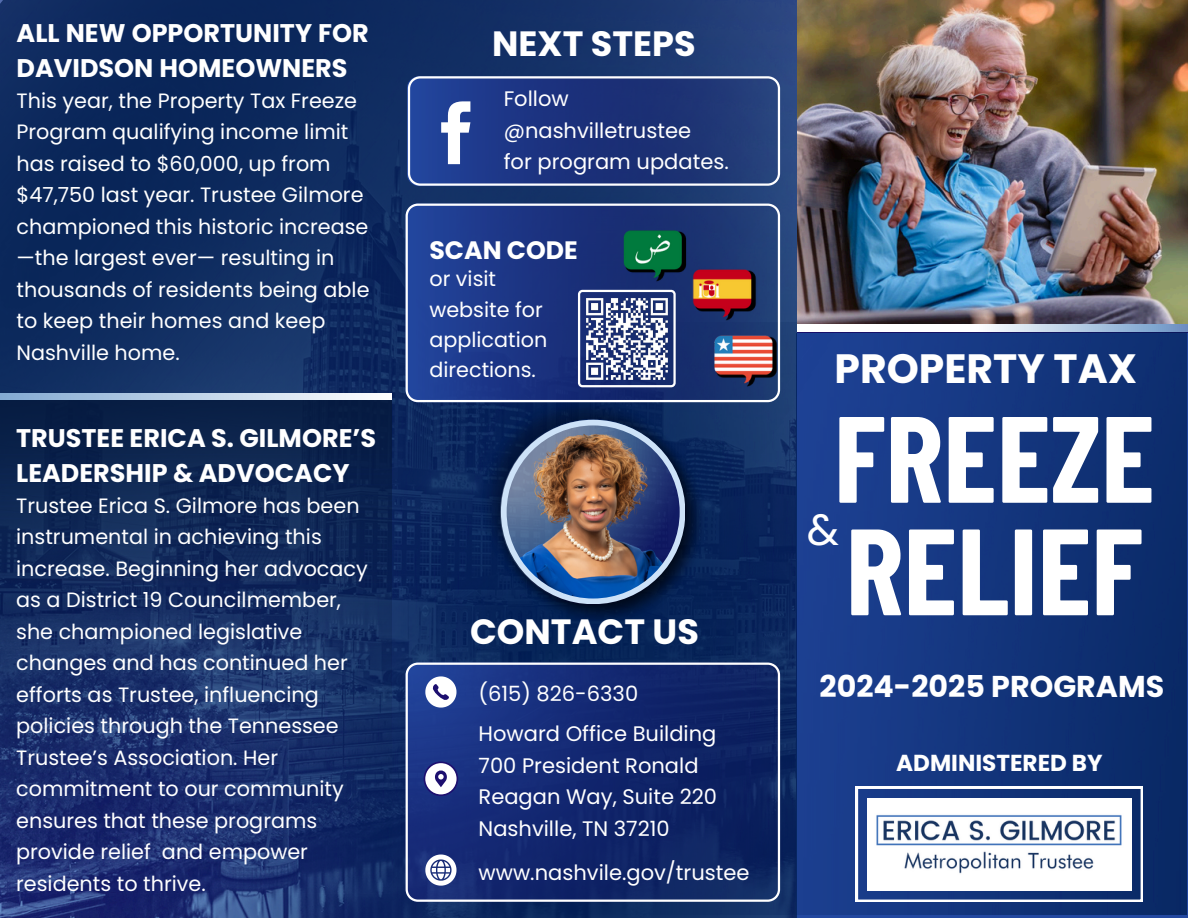
<style>
.page{position:relative;width:1188px;height:918px;background:#fff}
.page>*{position:absolute;margin:0;border:0;box-sizing:border-box;transform-origin:0 0}
.t1{font:700 122.55px/112.5px "Barlow Condensed";color:#fff}
.t2{font:43.65px "Poppins";color:#fff}
.t3{font:700 40.95px "Poppins";color:#fff}
.t4{font:700 35.1px "Poppins";color:#fff}
.t5{font:700 30.15px "Poppins";color:#fff}
.t6{font:700 25.5px/35.2px "Poppins";color:#fff}
.t7{font:700 25.2px "Poppins";color:#fff}
.t8{font:700 23.1px "Poppins";color:#fff}
.t9{font:21px/31.5px "Poppins";color:#fff}
.t10{font:20.7px/31.5px "Poppins";color:#fff}
</style>
<div class="page">
<div style="left:1088px;top:332px;width:99px;height:583px;background:#0c2d6d"></div>
<img style="left:0;top:1px;width:1088px;height:917px">
<img style="left:0;top:400px;width:392px;height:518px">
<svg style="left:856px;top:787px;width:287px;height:114px"></svg>
<svg style="left:798px;top:324px;width:390px;height:8px"></svg>
<svg style="left:0;top:394px;width:391px;height:6px;background:#c0d4e8"></svg>
<img style="left:493px;top:438px;width:214px;height:188px">
<img style="left:479px;top:438px;width:214px;height:172px">
<img style="left:476px;top:402px;width:214px;height:206px">
<img style="left:501px;top:420px;width:184px;height:184px">
<svg style="left:406px;top:663px;width:374px;height:239px;background:#182d72"></svg>
<svg style="left:424px;top:761px;width:34px;height:35px"></svg>
<svg style="left:425px;top:676px;width:31px;height:32px"></svg>
<svg style="left:425px;top:855px;width:31px;height:31px"></svg>
<svg style="left:406px;top:204px;width:374px;height:198px;background:#243e8c"></svg>
<svg style="left:407px;top:76px;width:373px;height:110px;background:#2f4588"></svg>
<img style="left:566px;top:219px;width:216px;height:219px">
<svg style="left:578px;top:290px;width:97px;height:97px"></svg>
<img style="left:582px;top:293px;width:91px;height:91px">
<img style="left:797px;top:0;width:391px;height:324px">
<p class="t6" style="left:17px;top:16px;width:354px">ALL NEW OPPORTUNITY FOR<br>DAVIDSON HOMEOWNERS</p>
<p class="t10" style="left:17px;top:85px;width:354px">This year, the Property Tax Freeze<br>Program qualifying income limit has raised to $60,000, up from $47,750 last year. Trustee Gilmore championed this historic increase —the largest ever— resulting in thousands of residents being able to keep their homes and keep<br>Nashville home.</p>
<p class="t6" style="left:16px;top:421px;width:361px">TRUSTEE ERICA S. GILMORE’S<br>LEADERSHIP &amp; ADVOCACY</p>
<p class="t10" style="left:16px;top:490px;width:353px">Trustee Erica S. Gilmore has been instrumental in achieving this increase. Beginning her advocacy as a District 19 Councilmember, she championed legislative changes and has continued her efforts as Trustee, influencing policies through the Tennessee<br>Trustee’s Association. Her commitment to our community ensures that these programs provide relief and empower residents to thrive.</p>
<p class="t4" style="left:492px;top:19px;width:205px">NEXT STEPS</p>
<h3 class="t9" style="left:504px;top:83px;width:67px">Follow</h3>
<p class="t9" style="left:504px;top:115px;width:189px">@nashvilletrustee</p>
<p class="t9" style="left:504px;top:146px;width:227px">for program updates.</p>
<p class="t7" style="left:429px;top:233px;width:150px">SCAN CODE</p>
<p class="t10" style="left:429px;top:264px;width:119px;line-height:30.3px">or visit website for application directions.</p>
<p class="t4" style="left:470px;top:608px;width:230px">CONTACT US</p>
<p class="t9" style="left:479px;top:673px;width:239px;line-height:40.2px">(615) 826-6330<br>Howard Office Building</p>
<p class="t9" style="left:479px;top:750px;width:240px">700 President Ronald<br>Reagan Way, Suite 220<br>Nashville, TN 37210</p>
<p class="t9" style="left:479px;top:857px;width:273px">www.nashvile.gov/trustee</p>
<p class="t3" style="left:835px;top:340px;width:304px">PROPERTY TAX</p>
<p class="t1" style="left:834px;top:398px;width:322px">FREEZE<br>RELIEF</p>
<p class="t2" style="left:807px;top:500px;width:34px">&amp;</p>
<p class="t5" style="left:820px;top:665px;width:346px">2024-2025 PROGRAMS</p>
<p class="t8" style="left:896px;top:747px;width:208px">ADMINISTERED BY</p>
</div>
